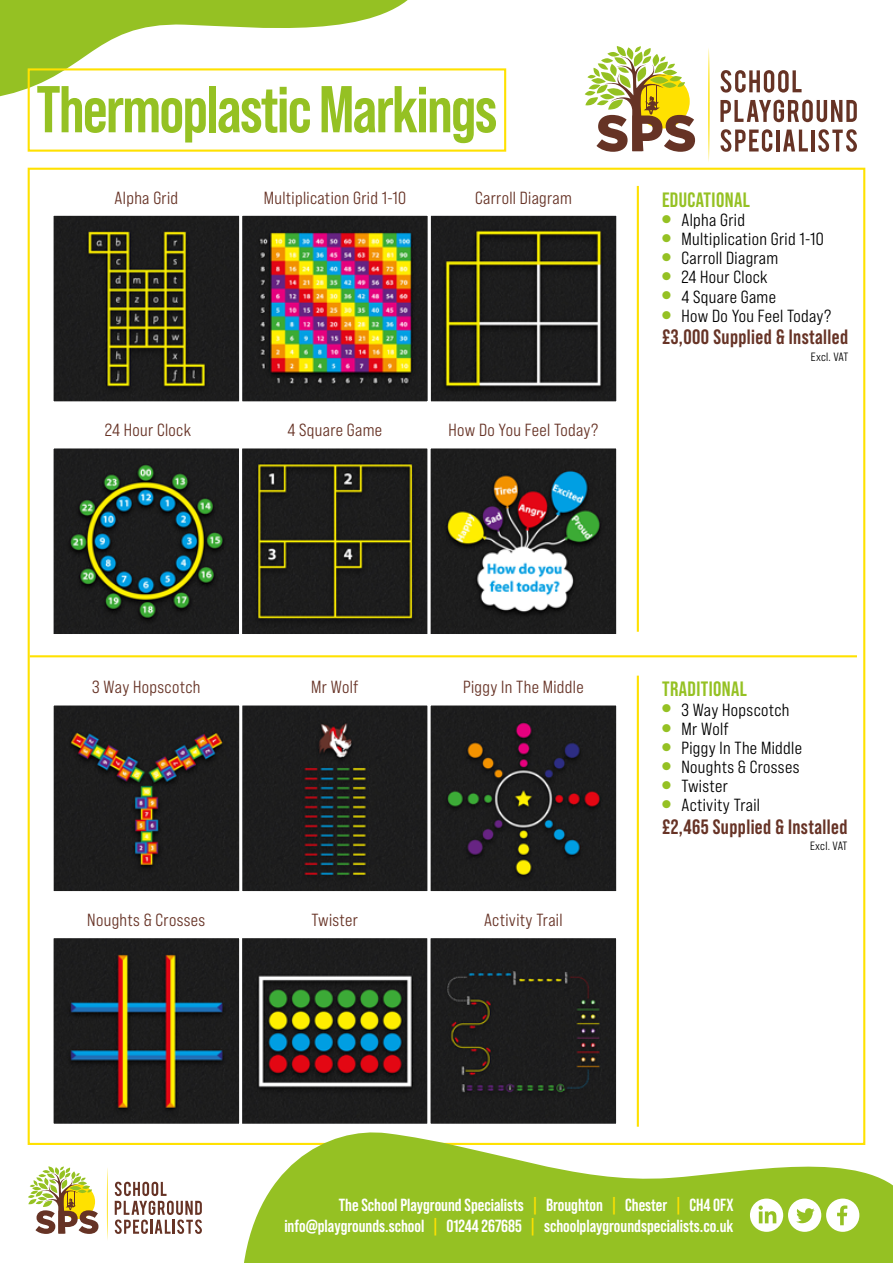
<style>
.page{position:relative;width:893px;height:1263px;background:#fff}
.page>*{position:absolute;margin:0;border:0;box-sizing:border-box;transform-origin:0 0}
.t1{font:700 66px "Bebas Neue Pro";letter-spacing:-.025em;color:#95c123}
.t2{font:700 20.7px "Bebas Neue Pro";letter-spacing:.02em;color:#673326}
.t3{font:700 20.7px "Bebas Neue Pro";letter-spacing:.02em;color:#95c123}
.t4{font:17.55px "Bebas Neue Pro Sm E Md";letter-spacing:.02em;color:#000}
.t5{font:17.55px "Bebas Neue Pro Sm E Md";letter-spacing:.02em;color:#673326}
.t6{font:700 17.55px/21px "Bebas Neue Pro";color:#fff;text-align:right}
.t7{font:12px "Bebas Neue Pro Sm E Md";letter-spacing:.01em;color:#000}
.s1{color:#ffe100}
</style>
<div class="page">
<svg style="left:0;top:0;width:408px;height:99px"></svg>
<div style="left:28px;top:68px;width:478px;height:84px;border:2px solid #ffe100"></div>
<svg style="left:720px;top:70px;width:81px;height:23px"></svg>
<svg style="left:720px;top:100px;width:137px;height:22px"></svg>
<svg style="left:720px;top:129px;width:52px;height:23px"></svg>
<hr style="left:776px;top:130px;width:3px;height:21px;background:#663325">
<svg style="left:783px;top:130px;width:25px;height:21px"></svg>
<hr style="left:811px;top:130px;width:3px;height:21px;background:#663325">
<svg style="left:818px;top:129px;width:39px;height:23px"></svg>
<svg style="left:708px;top:48px;width:2px;height:114px"></svg>
<svg style="left:585px;top:46px;width:110px;height:106px"></svg>
<svg style="left:115px;top:1182px;width:87px;height:52px"></svg>
<svg style="left:107px;top:1168px;width:1px;height:72px"></svg>
<svg style="left:28px;top:1166px;width:70px;height:68px"></svg>
<svg style="left:242px;top:1126px;width:651px;height:137px;fill:#95c123"></svg>
<svg style="left:750px;top:1198px;width:109px;height:34px"></svg>
<img style="left:55px;top:217px;width:560px;height:183px">
<div style="left:428px;top:213px;width:191px;height:191px;border:3px solid #fff"></div>
<div style="left:239px;top:213px;width:192px;height:191px;border:3px solid #fff"></div>
<div style="left:51px;top:213px;width:191px;height:191px;border:3px solid #fff"></div>
<img style="left:55px;top:449px;width:560px;height:184px">
<div style="left:51px;top:445px;width:191px;height:192px;border:3px solid #fff"></div>
<div style="left:239px;top:445px;width:192px;height:192px;border:3px solid #fff"></div>
<div style="left:428px;top:445px;width:191px;height:192px;border:3px solid #fff"></div>
<hr style="left:637px;top:186px;width:2px;height:446px;background:#ffe100">
<img style="left:243px;top:706px;width:184px;height:184px">
<div style="left:239px;top:702px;width:192px;height:192px;border:3px solid #fff"></div>
<svg style="left:432px;top:706px;width:183px;height:184px;background:#262322"></svg>
<div style="left:428px;top:702px;width:191px;height:192px;border:3px solid #fff"></div>
<svg style="left:55px;top:706px;width:183px;height:184px;background:#2a2622"></svg>
<div style="left:51px;top:702px;width:191px;height:192px;border:3px solid #fff"></div>
<img style="left:243px;top:939px;width:184px;height:184px">
<div style="left:239px;top:935px;width:192px;height:192px;border:3px solid #fff"></div>
<svg style="left:432px;top:939px;width:183px;height:184px;background:#1f1f1e"></svg>
<div style="left:428px;top:935px;width:191px;height:192px;border:3px solid #fff"></div>
<svg style="left:55px;top:939px;width:183px;height:184px;background:#2c2a26"></svg>
<div style="left:51px;top:935px;width:191px;height:192px;border:3px solid #fff"></div>
<hr style="left:637px;top:676px;width:2px;height:451px;background:#ffe100">
<hr style="left:30px;top:655px;width:827px;height:2px;background:#ffe100">
<h1 class="t1" style="left:36px;top:72px;width:462px">Thermoplastic Markings</h1>
<p class="t5" style="left:115px;top:187px;width:65px">Alpha Grid</p>
<p class="t5" style="left:264px;top:187px;width:144px">Multiplication Grid 1-10</p>
<p class="t5" style="left:475px;top:187px;width:98px">Carroll Diagram</p>
<p class="t5" style="left:105px;top:420px;width:88px">24 Hour Clock</p>
<p class="t5" style="left:288px;top:420px;width:96px">4 Square Game</p>
<p class="t5" style="left:448px;top:420px;width:152px">How Do You Feel Today?</p>
<p class="t3" style="left:662px;top:188px;width:89px">EDUCATIONAL</p>
<p class="t4" style="left:662px;top:209px;width:84px"><sup>●</sup> Alpha Grid</p>
<p class="t4" style="left:662px;top:229px;width:163px"><sup>●</sup> Multiplication Grid 1-10</p>
<p class="t4" style="left:662px;top:248px;width:118px"><sup>●</sup> Carroll Diagram</p>
<p class="t4" style="left:662px;top:267px;width:107px"><sup>●</sup> 24 Hour Clock</p>
<p class="t4" style="left:662px;top:286px;width:115px"><sup>●</sup> 4 Square Game</p>
<p class="t4" style="left:662px;top:305px;width:171px"><sup>●</sup> How Do You Feel Today?</p>
<p class="t2" style="left:662px;top:325px;width:188px">£3,000 Supplied &amp; Installed</p>
<p class="t7" style="left:811px;top:349px;width:39px">Excl. VAT</p>
<p class="t5" style="left:92px;top:677px;width:110px">3 Way Hopscotch</p>
<p class="t5" style="left:311px;top:677px;width:49px">Mr Wolf</p>
<p class="t5" style="left:463px;top:677px;width:122px">Piggy In The Middle</p>
<p class="t5" style="left:87px;top:909px;width:119px">Noughts &amp; Crosses</p>
<p class="t5" style="left:312px;top:909px;width:48px">Twister</p>
<p class="t5" style="left:484px;top:909px;width:80px">Activity Trail</p>
<p class="t3" style="left:662px;top:677px;width:86px">TRADITIONAL</p>
<p class="t4" style="left:662px;top:699px;width:129px"><sup>●</sup> 3 Way Hopscotch</p>
<p class="t4" style="left:662px;top:718px;width:68px"><sup>●</sup> Mr Wolf</p>
<p class="t4" style="left:662px;top:737px;width:141px"><sup>●</sup> Piggy In The Middle</p>
<p class="t4" style="left:662px;top:757px;width:139px"><sup>●</sup> Noughts &amp; Crosses</p>
<p class="t4" style="left:662px;top:776px;width:67px"><sup>●</sup> Twister</p>
<p class="t4" style="left:662px;top:795px;width:99px"><sup>●</sup> Activity Trail</p>
<p class="t2" style="left:662px;top:815px;width:187px">£2,465 Supplied &amp; Installed</p>
<p class="t7" style="left:810px;top:839px;width:39px">Excl. VAT</p>
<p class="t6" style="left:284px;top:1194px;width:451px">The School Playground Specialists <span class="s1">|</span> Broughton <span class="s1">|</span> Chester <span class="s1">|</span> CH4 0FX info@playgrounds.school <span class="s1">|</span> 01244 267685 <span class="s1">|</span> schoolplaygroundspecialists.co.uk</p>
</div>
